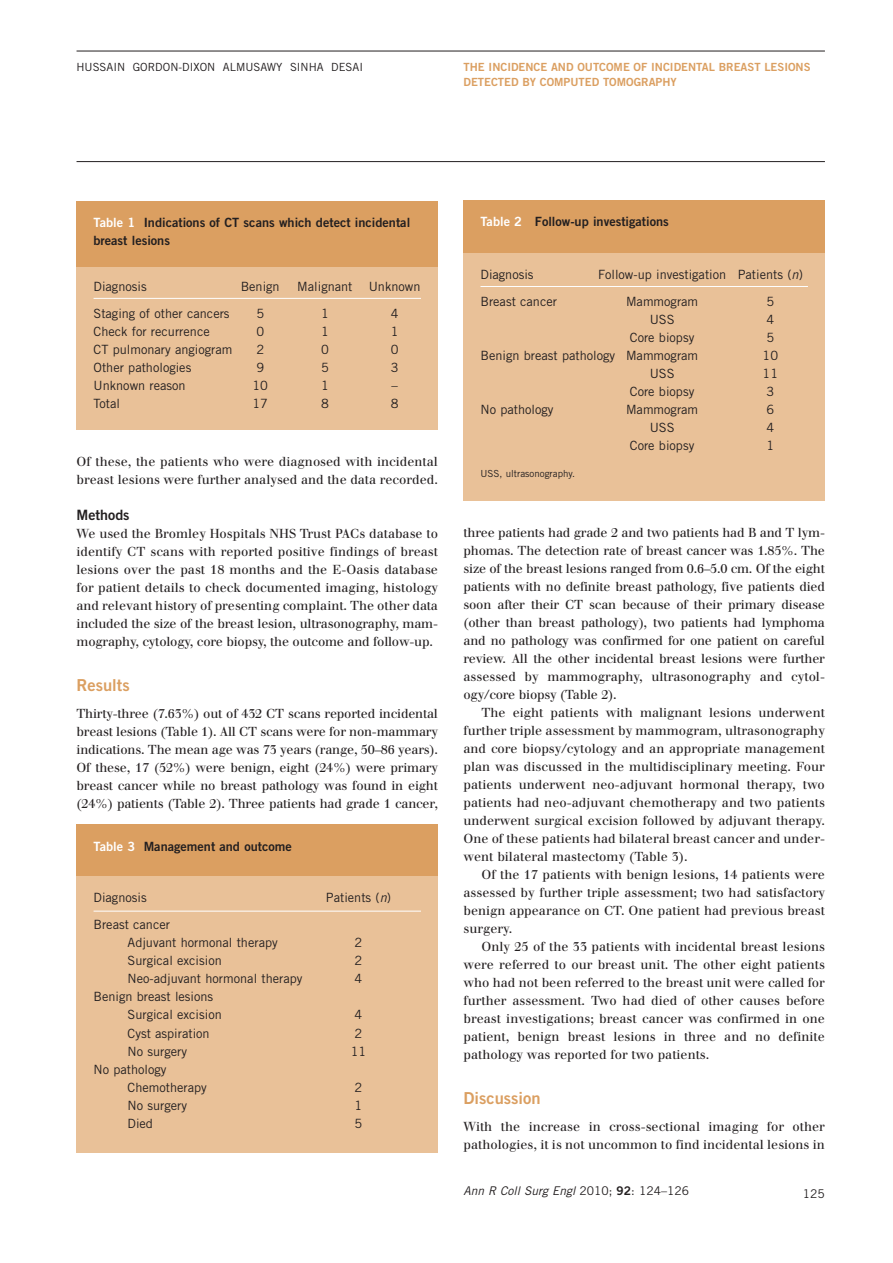
<style>
.page{position:relative;width:893px;height:1263px;background:#fff}
.page>*{position:absolute;margin:0;border:0;box-sizing:border-box;transform-origin:0 0}
.t1{font:16.5px "Trade Gothic Bold Two";color:#db9f61}
.t2{font:14.25px "Trade Gothic Bold Two";color:#231f20}
.t3{font:12.75px/18px "Walbaum";color:#231f20;text-align:justify}
.t4{font:12.75px/18px "Trade Gothic";color:#231f20}
.t5{font:12.75px/18px "Trade Gothic Bold Two";color:#231f20}
.t6{font:italic 12px "Trade Gothic";color:#231f20}
.t7{font:12px "Trade Gothic";color:#231f20}
.t8{font:11.25px/15px "Trade Gothic Bold Two";color:#db9f61}
.t9{font:11.25px "Trade Gothic";color:#231f20}
.t10{font:9.75px "Trade Gothic";color:#231f20}
.s1{color:#fff}
.s2{font-style:italic}
.s3{font-style:normal}
.s4{font-family:"Trade Gothic Bold Two";font-style:normal}
</style>
<div class="page">
<hr style="left:77px;top:51px;width:748px;height:1px;background:#231f20">
<hr style="left:77px;top:161px;width:748px;height:1px;background:#231f20">
<div style="left:463px;top:253px;width:362px;height:248px;background:#e9c198"></div>
<hr style="left:480px;top:286px;width:328px;height:1px;background:#fff">
<div style="left:463px;top:200px;width:362px;height:53px;background:#db9f61"></div>
<div style="left:77px;top:876px;width:361px;height:276px;background:#e9c198"></div>
<hr style="left:94px;top:911px;width:327px;height:1px;background:#fff">
<div style="left:77px;top:825px;width:361px;height:51px;background:#db9f61"></div>
<div style="left:77px;top:265px;width:361px;height:164px;background:#e9c198"></div>
<hr style="left:94px;top:298px;width:327px;height:1px;background:#fff">
<div style="left:77px;top:201px;width:361px;height:66px;background:#db9f61"></div>
<p class="t9" style="left:77px;top:63px;width:288px">HUSSAIN GORDON-DIXON ALMUSAWY SINHA DESAI</p>
<p class="t8" style="left:464px;top:61px;width:348px">THE INCIDENCE AND OUTCOME OF INCIDENTAL BREAST LESIONS<br>DETECTED BY COMPUTED TOMOGRAPHY</p>
<p class="t5" style="left:94px;top:215px;width:318px"><span class="s1">Table 1</span> Indications of CT scans which detect incidental breast lesions</p>
<p class="t4" style="left:94px;top:279px;width:55px">Diagnosis</p>
<p class="t4" style="left:241px;top:279px;width:40px">Benign</p>
<p class="t4" style="left:297px;top:279px;width:57px">Malignant</p>
<p class="t4" style="left:369px;top:279px;width:53px">Unknown</p>
<p class="t4" style="left:94px;top:306px;width:138px">Staging of other cancers</p>
<p class="t4" style="left:256px;top:306px;width:9px">5</p>
<p class="t4" style="left:321px;top:306px;width:9px">1</p>
<p class="t4" style="left:391px;top:306px;width:9px">4</p>
<p class="t4" style="left:94px;top:324px;width:118px">Check for recurrence</p>
<p class="t4" style="left:256px;top:324px;width:9px">0</p>
<p class="t4" style="left:321px;top:324px;width:9px">1</p>
<p class="t4" style="left:391px;top:324px;width:9px">1</p>
<p class="t4" style="left:94px;top:342px;width:140px">CT pulmonary angiogram</p>
<p class="t4" style="left:256px;top:342px;width:9px">2</p>
<p class="t4" style="left:321px;top:342px;width:9px">0</p>
<p class="t4" style="left:391px;top:342px;width:9px">0</p>
<p class="t4" style="left:94px;top:360px;width:99px">Other pathologies</p>
<p class="t4" style="left:256px;top:360px;width:9px">9</p>
<p class="t4" style="left:321px;top:360px;width:9px">5</p>
<p class="t4" style="left:391px;top:360px;width:9px">3</p>
<p class="t4" style="left:94px;top:378px;width:94px">Unknown reason</p>
<p class="t4" style="left:252px;top:378px;width:17px">10</p>
<p class="t4" style="left:321px;top:378px;width:9px">1</p>
<p class="t4" style="left:391px;top:378px;width:8px">–</p>
<p class="t4" style="left:94px;top:396px;width:28px">Total</p>
<p class="t4" style="left:252px;top:396px;width:17px">17</p>
<p class="t4" style="left:321px;top:396px;width:9px">8</p>
<p class="t4" style="left:391px;top:396px;width:9px">8</p>
<p class="t3" style="left:77px;top:453px;width:363px">Of these, the patients who were diagnosed with incidental breast lesions were further analysed and the data recorded.</p>
<p class="t2" style="left:77px;top:509px;width:55px">Methods</p>
<p class="t3" style="left:77px;top:525px;width:363px">We used the Bromley Hospitals NHS Trust PACs database to identify CT scans with reported positive findings of breast lesions over the past 18 months and the E-Oasis database for patient details to check documented imaging, histology and relevant history of presenting complaint. The other data included the size of the breast lesion, ultrasonography, mam&shy;mography, cytology, core biopsy, the outcome and follow-up.</p>
<p class="t1" style="left:77px;top:679px;width:55px">Results</p>
<p class="t3" style="left:77px;top:705px;width:363px">Thirty-three (7.63%) out of 432 CT scans reported incidental breast lesions (Table 1). All CT scans were for non-mammary indications. The mean age was 73 years (range, 50–86 years).<br>Of these, 17 (52%) were benign, eight (24%) were primary breast cancer while no breast pathology was found in eight (24%) patients (Table 2). Three patients had grade 1 cancer,</p>
<p class="t5" style="left:94px;top:839px;width:200px"><span class="s1">Table 3</span> Management and outcome</p>
<p class="t4" style="left:94px;top:890px;width:55px">Diagnosis</p>
<p class="t4" style="left:326px;top:890px;width:67px">Patients (<span class="s2">n</span>)</p>
<p class="t4" style="left:128px;top:917px;width:152px;text-indent:-34px">Breast cancer<br>Adjuvant hormonal therapy</p>
<p class="t4" style="left:355px;top:935px;width:9px">2</p>
<p class="t4" style="left:128px;top:953px;width:96px">Surgical excision</p>
<p class="t4" style="left:355px;top:953px;width:9px">2</p>
<p class="t4" style="left:128px;top:971px;width:176px">Neo-adjuvant hormonal therapy</p>
<p class="t4" style="left:355px;top:971px;width:9px">4</p>
<p class="t4" style="left:128px;top:989px;width:96px;text-indent:-34px">Benign breast lesions<br>Surgical excision</p>
<p class="t4" style="left:355px;top:1007px;width:9px">4</p>
<p class="t4" style="left:128px;top:1025px;width:84px">Cyst aspiration</p>
<p class="t4" style="left:355px;top:1025px;width:9px">2</p>
<p class="t4" style="left:128px;top:1043px;width:61px">No surgery</p>
<p class="t4" style="left:351px;top:1043px;width:17px">11</p>
<p class="t4" style="left:128px;top:1061px;width:81px;text-indent:-34px">No pathology<br>Chemotherapy</p>
<p class="t4" style="left:355px;top:1079px;width:9px">2</p>
<p class="t4" style="left:128px;top:1097px;width:61px">No surgery</p>
<p class="t4" style="left:355px;top:1097px;width:9px">1</p>
<p class="t4" style="left:128px;top:1115px;width:27px">Died</p>
<p class="t4" style="left:355px;top:1115px;width:9px">5</p>
<p class="t5" style="left:480px;top:214px;width:190px"><span class="s1">Table 2</span> Follow-up investigations</p>
<p class="t4" style="left:480px;top:267px;width:55px">Diagnosis</p>
<p class="t4" style="left:598px;top:267px;width:206px">Follow-up investigation Patients (<span class="s2">n</span>)</p>
<p class="t4" style="left:480px;top:294px;width:78px">Breast cancer</p>
<p class="t4" style="left:626px;top:294px;width:74px">Mammogram</p>
<p class="t4" style="left:766px;top:294px;width:9px">5</p>
<p class="t4" style="left:650px;top:312px;width:26px">USS</p>
<p class="t4" style="left:766px;top:312px;width:9px">4</p>
<p class="t4" style="left:630px;top:330px;width:66px">Core biopsy</p>
<p class="t4" style="left:766px;top:330px;width:9px">5</p>
<p class="t4" style="left:480px;top:348px;width:219px">Benign breast pathology Mammogram</p>
<p class="t4" style="left:763px;top:348px;width:17px">10</p>
<p class="t4" style="left:650px;top:366px;width:26px">USS</p>
<p class="t4" style="left:763px;top:366px;width:17px">11</p>
<p class="t4" style="left:630px;top:384px;width:66px">Core biopsy</p>
<p class="t4" style="left:766px;top:384px;width:9px">3</p>
<p class="t4" style="left:480px;top:402px;width:74px">No pathology</p>
<p class="t4" style="left:626px;top:402px;width:74px">Mammogram</p>
<p class="t4" style="left:766px;top:402px;width:9px">6</p>
<p class="t4" style="left:650px;top:420px;width:26px">USS</p>
<p class="t4" style="left:766px;top:420px;width:9px">4</p>
<p class="t4" style="left:630px;top:438px;width:66px">Core biopsy</p>
<p class="t4" style="left:766px;top:438px;width:9px">1</p>
<p class="t10" style="left:480px;top:470px;width:96px">USS, ultrasonography.</p>
<p class="t3" style="left:463px;top:525px;width:363px">three patients had grade 2 and two patients had B and T lym&shy;phomas. The detection rate of breast cancer was 1.85%. The size of the breast lesions ranged from 0.6–5.0 cm. Of the eight patients with no definite breast pathology, five patients died soon after their CT scan because of their primary disease (other than breast pathology), two patients had lymphoma and no pathology was confirmed for one patient on careful review. All the other incidental breast lesions were further assessed by mammography, ultrasonography and cytol&shy;ogy/core biopsy (Table 2).</p>
<p class="t3" style="left:463px;top:705px;width:363px;text-indent:18px">The eight patients with malignant lesions underwent further triple assessment by mammogram, ultrasonography and core biopsy/cytology and an appropriate management plan was discussed in the multidisciplinary meeting. Four patients underwent neo-adjuvant hormonal therapy, two patients had neo-adjuvant chemotherapy and two patients underwent surgical excision followed by adjuvant therapy.<br>One of these patients had bilateral breast cancer and under&shy;went bilateral mastectomy (Table 3).</p>
<p class="t3" style="left:463px;top:867px;width:363px;text-indent:18px">Of the 17 patients with benign lesions, 14 patients were assessed by further triple assessment; two had satisfactory benign appearance on CT. One patient had previous breast surgery.</p>
<p class="t3" style="left:463px;top:939px;width:363px;text-indent:18px">Only 25 of the 33 patients with incidental breast lesions were referred to our breast unit. The other eight patients who had not been referred to the breast unit were called for further assessment. Two had died of other causes before breast investigations; breast cancer was confirmed in one patient, benign breast lesions in three and no definite pathology was reported for two patients.</p>
<p class="t1" style="left:463px;top:1092px;width:78px">Discussion</p>
<p class="t3" style="left:463px;top:1119px;width:363px">With the increase in cross-sectional imaging for other pathologies, it is not uncommon to find incidental lesions in</p>
<p class="t6" style="left:463px;top:1186px;width:227px">Ann R Coll Surg Engl <span class="s3">2010;</span> <span class="s4">92</span><span class="s3">: 124–126</span></p>
<p class="t7" style="left:803px;top:1190px;width:23px">125</p>
</div>
